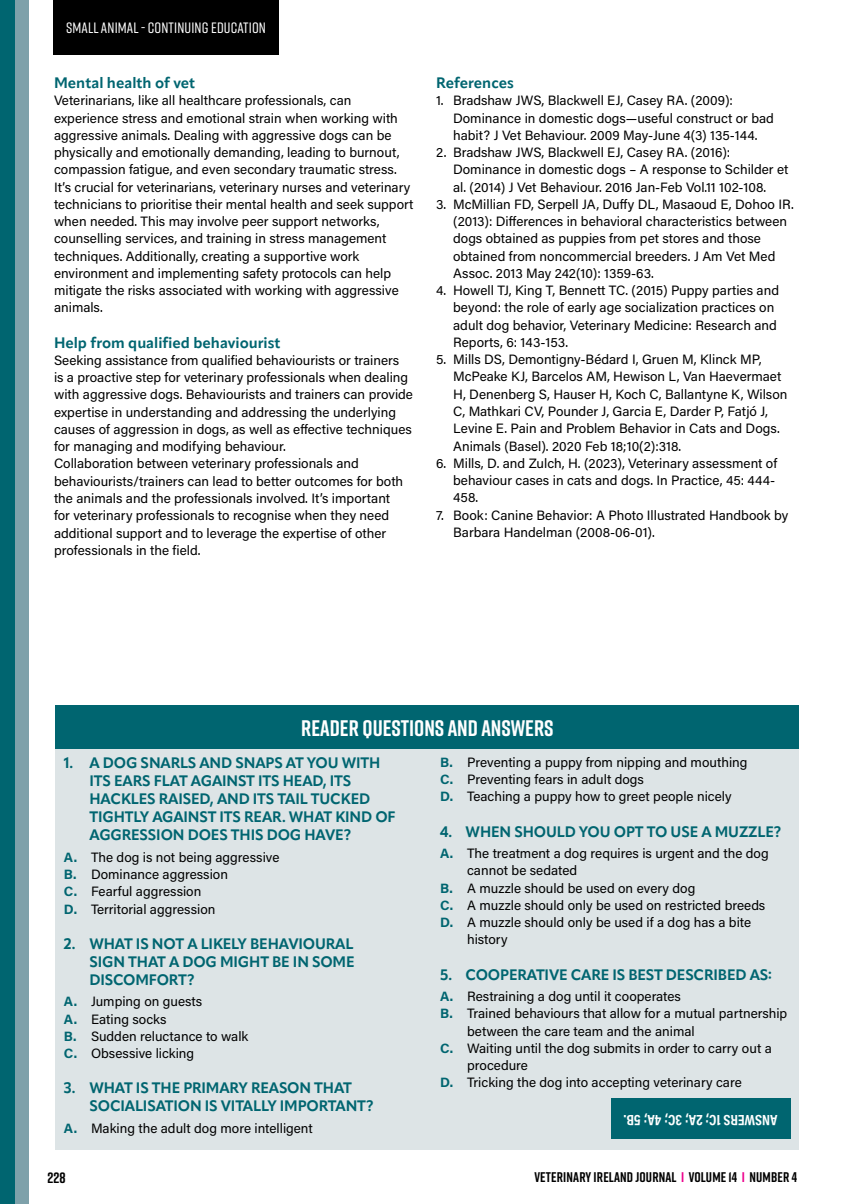
<style>
.page{position:relative;width:851px;height:1204px;background:#fff}
.page>*{position:absolute;margin:0;border:0;box-sizing:border-box;transform-origin:0 0}
.t1{font:700 22.5px "Rift";color:#fff}
.t2{font:700 15px/18px "Apparat";letter-spacing:-.01em;color:#006570}
.t3{font:500 15px "Rift";letter-spacing:.01em;color:#fff}
.t4{font:700 15px "Acumin Pro Cond";color:#fff}
.t5{font:700 15px "Rift";color:#000}
.t6{font:700 13.95px "Rift";letter-spacing:.01em;color:#000}
.t7{font:13.5px/17.2px "Acumin Pro";color:#000}
.s1{font-weight:700;color:#006570}
.s2{color:#ec008c}
</style>
<div class="page">
<div style="left:53px;top:0;width:226px;height:54px;background:#000"></div>
<div style="left:0;top:0;width:28px;height:1203px;background:#7ea1aa"></div>
<div style="left:0;top:0;width:14px;height:1203px;background:#006570"></div>
<div style="left:55px;top:748px;width:744px;height:402px;background:#dde4e6"></div>
<div style="left:55px;top:705px;width:744px;height:43px;background:#006570"></div>
<div style="left:611px;top:1097px;width:179px;height:41px;background:#006570"></div>
<p class="t3" style="left:66px;top:17px;width:201px">SMALL ANIMAL - CONTINUING EDUCATION</p>
<p class="t2" style="left:54px;top:74px;width:143px">Mental health of vet</p>
<p class="t7" style="left:54px;top:91px;width:361px">Veterinarians, like all healthcare professionals, can experience stress and emotional strain when working with aggressive animals. Dealing with aggressive dogs can be physically and emotionally demanding, leading to burnout, compassion fatigue, and even secondary traumatic stress.<br>It’s crucial for veterinarians, veterinary nurses and veterinary technicians to prioritise their mental health and seek support when needed. This may involve peer support networks, counselling services, and training in stress management techniques. Additionally, creating a supportive work environment and implementing safety protocols can help mitigate the risks associated with working with aggressive animals.</p>
<p class="t2" style="left:54px;top:333px;width:228px">Help from qualified behaviourist</p>
<p class="t7" style="left:54px;top:351px;width:360px">Seeking assistance from qualified behaviourists or trainers<br>is a proactive step for veterinary professionals when dealing with aggressive dogs. Behaviourists and trainers can provide expertise in understanding and addressing the underlying causes of aggression in dogs, as well as effective techniques for managing and modifying behaviour.<br>Collaboration between veterinary professionals and behaviourists/trainers can lead to better outcomes for both the animals and the professionals involved. It’s important<br>for veterinary professionals to recognise when they need additional support and to leverage the expertise of other professionals in the field.</p>
<p class="t2" style="left:436px;top:74px;width:79px">References</p>
<p class="t7" style="left:453px;top:91px;width:322px;text-indent:-17px">1. Bradshaw JWS, Blackwell EJ, Casey RA. (2009):<br>Dominance in domestic dogs—useful construct or bad habit? J Vet Behaviour. 2009 May-June 4(3) 135-144.</p>
<p class="t7" style="left:453px;top:143px;width:337px;text-indent:-17px">2. Bradshaw JWS, Blackwell EJ, Casey RA. (2016):<br>Dominance in domestic dogs – A response to Schilder et al. (2014) J Vet Behaviour. 2016 Jan-Feb Vol.11 102-108.</p>
<p class="t7" style="left:453px;top:195px;width:342px;text-indent:-17px">3. McMillian FD, Serpell JA, Duffy DL, Masaoud E, Dohoo IR. (2013): Differences in behavioral characteristics between dogs obtained as puppies from pet stores and those obtained from noncommercial breeders. J Am Vet Med Assoc. 2013 May 242(10): 1359-63.</p>
<p class="t7" style="left:453px;top:281px;width:327px;text-indent:-17px">4. Howell TJ, King T, Bennett TC. (2015) Puppy parties and beyond: the role of early age socialization practices on adult dog behavior, Veterinary Medicine: Research and Reports, 6: 143-153.</p>
<p class="t7" style="left:453px;top:350px;width:336px;text-indent:-17px">5. Mills DS, Demontigny-Bédard I, Gruen M, Klinck MP, McPeake KJ, Barcelos AM, Hewison L, Van Haevermaet H, Denenberg S, Hauser H, Koch C, Ballantyne K, Wilson C, Mathkari CV, Pounder J, Garcia E, Darder P, Fatjó J, Levine E. Pain and Problem Behavior in Cats and Dogs.<br>Animals (Basel). 2020 Feb 18;10(2):318.</p>
<p class="t7" style="left:453px;top:454px;width:325px;text-indent:-17px">6. Mills, D. and Zulch, H. (2023), Veterinary assessment of behaviour cases in cats and dogs. In Practice, 45: 444-<br>458.</p>
<p class="t7" style="left:453px;top:505px;width:337px;text-indent:-17px">7. Book: Canine Behavior: A Photo Illustrated Handbook by<br>Barbara Handelman (2008-06-01).</p>
<h1 class="t1" style="left:301px;top:711px;width:254px">READER QUESTIONS AND ANSWERS</h1>
<p class="t2" style="left:89px;top:754px;width:308px;text-indent:-26px">1. A DOG SNARLS AND SNAPS AT YOU WITH ITS EARS FLAT AGAINST ITS HEAD, ITS HACKLES RAISED, AND ITS TAIL TUCKED TIGHTLY AGAINST ITS REAR. WHAT KIND OF AGGRESSION DOES THIS DOG HAVE?</p>
<p class="t7" style="left:64px;top:847px;width:217px"><span class="s1">A.</span> The dog is not being aggressive<br><span class="s1">B.</span> Dominance aggression<br><span class="s1">C.</span> Fearful aggression<br><span class="s1">D.</span> Territorial aggression</p>
<p class="t2" style="left:89px;top:934px;width:266px;text-align:justify;text-indent:-26px">2. WHAT IS NOT A LIKELY BEHAVIOURAL SIGN THAT A DOG MIGHT BE IN SOME DISCOMFORT?</p>
<p class="t7" style="left:64px;top:992px;width:186px"><span class="s1">A.</span> Jumping on guests<br><span class="s1">A.</span> Eating socks<br><span class="s1">B.</span> Sudden reluctance to walk<br><span class="s1">C.</span> Obsessive licking</p>
<p class="t2" style="left:89px;top:1079px;width:286px;text-indent:-26px">3. WHAT IS THE PRIMARY REASON THAT<br>SOCIALISATION IS VITALLY IMPORTANT?</p>
<p class="t7" style="left:64px;top:1118px;width:250px"><span class="s1">A.</span> Making the adult dog more intelligent</p>
<p class="t5" style="left:48px;top:1166px;width:20px">228</p>
<p class="t7" style="left:440px;top:752px;width:309px"><span class="s1">B.</span> Preventing a puppy from nipping and mouthing<br><span class="s1">C.</span> Preventing fears in adult dogs<br><span class="s1">D.</span> Teaching a puppy how to greet people nicely</p>
<p class="t2" style="left:440px;top:822px;width:343px">4. WHEN SHOULD YOU OPT TO USE A MUZZLE?</p>
<p class="t7" style="left:440px;top:844px;width:330px"><span class="s1">A.</span> The treatment a dog requires is urgent and the dog</p>
<p class="t7" style="left:467px;top:861px;width:111px">cannot be sedated</p>
<p class="t7" style="left:440px;top:878px;width:257px"><span class="s1">B.</span> A muzzle should be used on every dog</p>
<p class="t7" style="left:440px;top:895px;width:327px"><span class="s1">C.</span> A muzzle should only be used on restricted breeds</p>
<p class="t7" style="left:440px;top:913px;width:312px"><span class="s1">D.</span> A muzzle should only be used if a dog has a bite</p>
<p class="t7" style="left:467px;top:930px;width:42px">history</p>
<p class="t2" style="left:440px;top:965px;width:333px">5. COOPERATIVE CARE IS BEST DESCRIBED AS:</p>
<p class="t7" style="left:440px;top:987px;width:242px"><span class="s1">A.</span> Restraining a dog until it cooperates</p>
<p class="t7" style="left:440px;top:1004px;width:348px"><span class="s1">B.</span> Trained behaviours that allow for a mutual partnership</p>
<p class="t7" style="left:467px;top:1021px;width:229px">between the care team and the animal</p>
<p class="t7" style="left:440px;top:1038px;width:333px"><span class="s1">C.</span> Waiting until the dog submits in order to carry out a</p>
<p class="t7" style="left:467px;top:1056px;width:62px">procedure</p>
<p class="t7" style="left:440px;top:1073px;width:303px"><span class="s1">D.</span> Tricking the dog into accepting veterinary care</p>
<p class="t4" style="left:777px;top:1129px;width:155px;rotate:-180deg">ANSWERS 1C; 2A; 3C; 4A; 5B.</p>
<p class="t6" style="left:534px;top:1167px;width:264px">VETERINARY IRELAND JOURNAL <span class="s2">I</span> VOLUME 14 <span class="s2">I</span> NUMBER 4</p>
</div>
